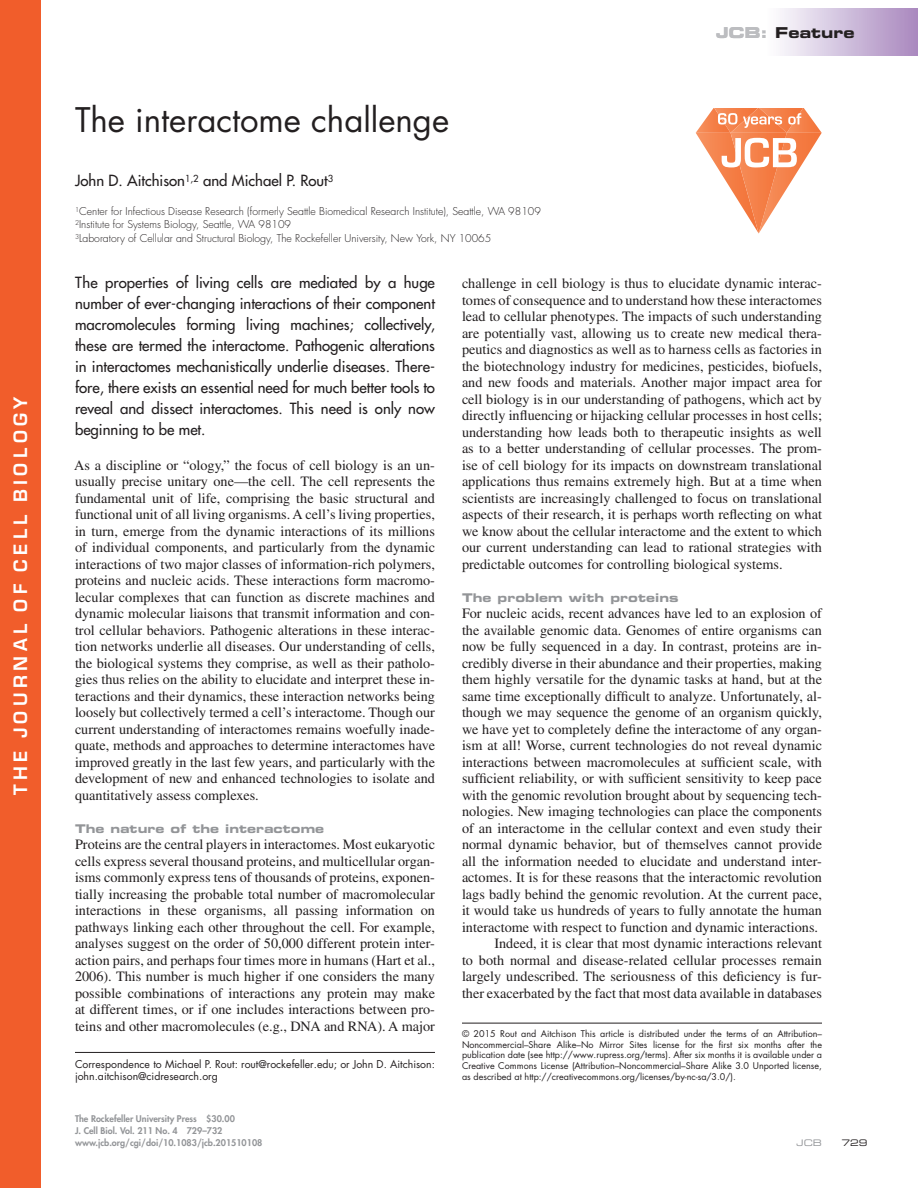
<style>
.page{position:relative;width:918px;height:1188px;background:#fff}
.page>*{position:absolute;margin:0;border:0;box-sizing:border-box;transform-origin:0 0}
.Article_Title{font:33px "Futura Std";color:#231f20}
.t1{font:600 18px "Eurostile";letter-spacing:.25em;color:#fff}
.AB1{font:500 15px/21px "Futura Std";color:#231f20;text-align:justify}
.Authors{font:500 15px "Futura Std";color:#231f20}
.Table_Title{font:15px "Eurostile LT Std Bold Ex 2";color:#231f20}
.Flush_Left{font:14.25px/16.5px "Times LT Std";color:#231f20;text-align:justify}
.Para_Text{font:14.25px/16.5px "Times LT Std";color:#231f20;text-align:justify}
.S2{font:12px "Eurostile LT Std Bold Ex 2";letter-spacing:.005em;color:#939598}
.AF{font:300 10.5px "Futura Std";color:#231f20}
.Correspondence{font:10.5px/12.3px "Futura Std";color:#231f20}
.license{font:9px/10.8px "Futura Std";color:#231f20;text-align:justify}
.Copyright{font:800 9px "Futura Std";color:#939598}
.t2{font:9px "Eurostile LT Std Ex 2";color:#939598}
.pageFolio{font:9px "Eurostile LT Std Ex 2";color:#231f20}
.s1{color:#bcbdc0}
</style>
<div class="page">
<div style="left:763px;top:8px;width:155px;height:47px;background:linear-gradient(to right,#fff,#a887be)"></div>
<svg style="left:696px;top:108px;width:126px;height:126px"></svg>
<hr style="left:462px;top:1023px;width:360px;height:1px;background:#231f20">
<hr style="left:75px;top:1052px;width:360px;height:1px;background:#231f20">
<div style="left:0;top:0;width:40px;height:1188px;background:#f15d2b"></div>
<p class="t1" style="left:13px;top:795px;width:400px;rotate:-90deg">THE JOURNAL OF CELL BIOLOGY</p>
<p class="Article_Title" style="left:75px;top:99px;width:376px">The interactome challenge</p>
<p class="Authors" style="left:75px;top:171px;width:260px">John D. Aitchison<sup>1,2</sup> and Michael P. Rout<sup>3</sup></p>
<p class="AF" style="left:75px;top:205px;width:467px"><sup>1</sup>Center for Infectious Disease Research (formerly Seattle Biomedical Research Institute), Seattle, WA 98109</p>
<p class="AF" style="left:75px;top:218px;width:218px"><sup>2</sup>Institute for Systems Biology, Seattle, WA 98109</p>
<p class="AF" style="left:75px;top:232px;width:418px"><sup>3</sup>Laboratory of Cellular and Structural Biology, The Rockefeller University, New York, NY 10065</p>
<p class="Table_Title" style="left:716px;top:22px;width:140px"><span class="s1">JCB:</span> Feature</p>
<p class="Table_Title" style="left:775px;top:22px;width:72px">Review</p>
<p class="AB1" style="left:75px;top:272px;width:362px">The properties of living cells are mediated by a huge number of ever-changing interactions of their component macromolecules forming living machines; collectively, these are termed the interactome. Pathogenic alterations in interactomes mechanistically underlie diseases. There&shy;fore, there exists an essential need for much better tools to reveal and dissect interactomes. This need is only now beginning to be met.</p>
<p class="Flush_Left" style="left:74px;top:456px;width:362px">As a discipline or “ology,” the focus of cell biology is an un&shy;usually precise unitary one—the cell. The cell represents the fundamental unit of life, comprising the basic structural and functional unit of all living organisms. A cell’s living properties, in turn, emerge from the dynamic interactions of its millions of individual components, and particularly from the dynamic interactions of two major classes of information-rich polymers, proteins and nucleic acids. These interactions form macromo&shy;lecular complexes that can function as discrete machines and dynamic molecular liaisons that transmit information and con&shy;trol cellular behaviors. Pathogenic alterations in these interac&shy;tion networks underlie all diseases. Our understanding of cells, the biological systems they comprise, as well as their patholo&shy;gies thus relies on the ability to elucidate and interpret these in&shy;teractions and their dynamics, these interaction networks being loosely but collectively termed a cell’s interactome. Though our current understanding of interactomes remains woefully inade&shy;quate, methods and approaches to determine interactomes have improved greatly in the last few years, and particularly with the development of new and enhanced technologies to isolate and quantitatively assess complexes.</p>
<p class="S2" style="left:75px;top:820px;width:251px">The nature of the interactome</p>
<p class="Flush_Left" style="left:75px;top:836px;width:362px">Proteins are the central players in interactomes. Most eukaryotic cells express several thousand proteins, and multicellular organ&shy;isms commonly express tens of thousands of proteins, exponen&shy;tially increasing the probable total number of macromolecular interactions in these organisms, all passing information on pathways linking each other throughout the cell. For example, analyses suggest on the order of 50,000 different protein inter&shy;action pairs, and perhaps four times more in humans (Hart et al., 2006). This number is much higher if one considers the many possible combinations of interactions any protein may make at different times, or if one includes interactions between pro&shy;teins and other macromolecules (e.g., DNA and RNA). A major</p>
<p class="Correspondence" style="left:75px;top:1058px;width:362px">Correspondence to Michael P. Rout: rout@rockefeller.edu; or John D. Aitchison: john.aitchison@cidresearch.org</p>
<p class="Copyright" style="left:75px;top:1113px;width:161px">The Rockefeller University Press $30.00</p>
<p class="Copyright" style="left:75px;top:1125px;width:149px">J. Cell Biol. Vol. 211 No. 4 729–732</p>
<p class="Copyright" style="left:75px;top:1137px;width:189px">www.jcb.org/cgi/doi/10.1083/jcb.201510108</p>
<p class="Flush_Left" style="left:462px;top:275px;width:362px">challenge in cell biology is thus to elucidate dynamic interac&shy;tomes of consequence and to understand how these interactomes lead to cellular phenotypes. The impacts of such understanding are potentially vast, allowing us to create new medical thera&shy;peutics and diagnostics as well as to harness cells as factories in the biotechnology industry for medicines, pesticides, biofuels, and new foods and materials. Another major impact area for cell biology is in our understanding of pathogens, which act by directly influencing or hijacking cellular processes in host cells; understanding how leads both to therapeutic insights as well as to a better understanding of cellular processes. The prom&shy;ise of cell biology for its impacts on downstream translational applications thus remains extremely high. But at a time when scientists are increasingly challenged to focus on translational aspects of their research, it is perhaps worth reflecting on what we know about the cellular interactome and the extent to which our current understanding can lead to rational strategies with predictable outcomes for controlling biological systems.</p>
<p class="S2" style="left:462px;top:589px;width:218px">The problem with proteins</p>
<p class="Flush_Left" style="left:462px;top:605px;width:362px">For nucleic acids, recent advances have led to an explosion of the available genomic data. Genomes of entire organisms can now be fully sequenced in a day. In contrast, proteins are in&shy;credibly diverse in their abundance and their properties, making them highly versatile for the dynamic tasks at hand, but at the same time exceptionally difficult to analyze. Unfortunately, al&shy;though we may sequence the genome of an organism quickly, we have yet to completely define the interactome of any organ&shy;ism at all! Worse, current technologies do not reveal dynamic interactions between macromolecules at sufficient scale, with sufficient reliability, or with sufficient sensitivity to keep pace with the genomic revolution brought about by sequencing tech&shy;nologies. New imaging technologies can place the components of an interactome in the cellular context and even study their normal dynamic behavior, but of themselves cannot provide all the information needed to elucidate and understand inter&shy;actomes. It is for these reasons that the interactomic revolution lags badly behind the genomic revolution. At the current pace, it would take us hundreds of years to fully annotate the human interactome with respect to function and dynamic interactions.</p>
<p class="Para_Text" style="left:462px;top:935px;width:362px;text-indent:32px">Indeed, it is clear that most dynamic interactions relevant to both normal and disease-related cellular processes remain largely undescribed. The seriousness of this deficiency is fur&shy;ther exacerbated by the fact that most data available in databases</p>
<p class="license" style="left:462px;top:1028px;width:362px">© 2015 Rout and Aitchison This article is distributed under the terms of an Attribution– Noncommercial–Share Alike–No Mirror Sites license for the first six months after the publication date (see http://www.rupress.org/terms). After six months it is available under a Creative Commons License (Attribution–Noncommercial–Share Alike 3.0 Unported license, as described at http://creativecommons.org/licenses/by-nc-sa/3.0/).</p>
<p class="t2" style="left:796px;top:1136px;width:27px">JCB</p>
<p class="pageFolio" style="left:842px;top:1136px;width:28px">729</p>
</div>
